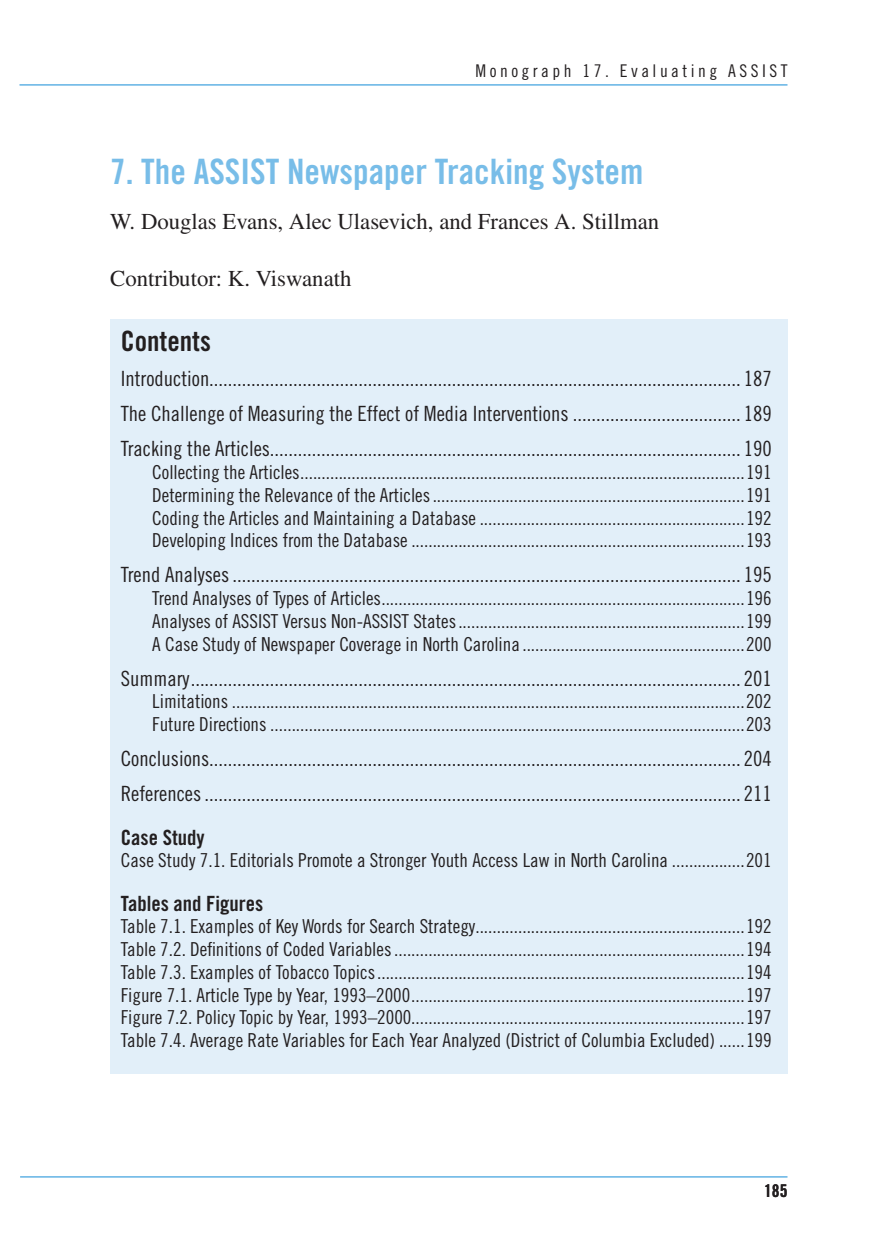
<style>
.page{position:relative;width:882px;height:1260px;background:#fff}
.page>*{position:absolute;margin:0;border:0;box-sizing:border-box;transform-origin:0 0}
.t1{font:35px "Trade Gothic Bold Cond Twenty";color:#78bde8}
.t2{font:28px "Trade Gothic Bold Cond Twenty";color:#231f20}
.t3{font:22.75px "Times";color:#231f20}
.t4{font:21px "Trade Gothic Cond Eighteen";color:#231f20}
.t5{font:21px "Trade Gothic Bold Cond Twenty";color:#231f20}
.t6{font:19.25px "Trade Gothic Cond Eighteen";color:#231f20}
.t7{font:17.5px "Trade Gothic Cond Eighteen";letter-spacing:.2em;color:#231f20}
.t8{font:17.5px "Trade Gothic Bold Cond Twenty";color:#231f20}
</style>
<div class="page">
<div style="left:110px;top:319px;width:678px;height:755px;background:#e2eff9"></div>
<hr style="left:20px;top:1176px;width:768px;height:2px;background:#78bde8">
<hr style="left:20px;top:84px;width:767px;height:2px;background:#78bde8">
<p class="t7" style="left:476px;top:60px;width:313px">Monograph 17. Evaluating ASSIST</p>
<h1 class="t1" style="left:110px;top:151px;width:535px">7. The ASSIST Newspaper Tracking System</h1>
<p class="t3" style="left:110px;top:208px;width:551px">W. Douglas Evans, Alec Ulasevich, and Frances A. Stillman</p>
<p class="t3" style="left:110px;top:265px;width:243px">Contributor: K. Viswanath</p>
<p class="t2" style="left:121px;top:324px;width:92px">Contents</p>
<p class="t4" style="left:121px;top:366px;width:653px">Introduction.................................................................................................................. 187</p>
<p class="t4" style="left:121px;top:401px;width:653px">The Challenge of Measuring the Effect of Media Interventions .................................... 189</p>
<p class="t4" style="left:121px;top:436px;width:653px">Tracking the Articles..................................................................................................... 190</p>
<p class="t6" style="left:152px;top:461px;width:621px">Collecting the Articles........................................................................................................191</p>
<p class="t6" style="left:152px;top:484px;width:621px">Determining the Relevance of the Articles.........................................................................191</p>
<p class="t6" style="left:152px;top:506px;width:621px">Coding the Articles and Maintaining a Database ..............................................................192</p>
<p class="t6" style="left:152px;top:529px;width:621px">Developing Indices from the Database ..............................................................................193</p>
<p class="t4" style="left:121px;top:562px;width:652px">Trend Analyses ............................................................................................................. 195</p>
<p class="t6" style="left:152px;top:587px;width:621px">Trend Analyses of Types of Articles.....................................................................................196</p>
<p class="t6" style="left:152px;top:610px;width:621px">Analyses of ASSIST Versus Non-ASSIST States...................................................................199</p>
<p class="t6" style="left:152px;top:632px;width:621px">A Case Study of Newspaper Coverage in North Carolina ....................................................200</p>
<p class="t4" style="left:121px;top:666px;width:652px">Summary...................................................................................................................... 201</p>
<p class="t6" style="left:152px;top:690px;width:621px">Limitations ........................................................................................................................202</p>
<p class="t6" style="left:152px;top:713px;width:621px">Future Directions ...............................................................................................................203</p>
<p class="t4" style="left:121px;top:746px;width:653px">Conclusions.................................................................................................................. 204</p>
<p class="t4" style="left:121px;top:781px;width:653px">References ................................................................................................................... 211</p>
<p class="t5" style="left:121px;top:824px;width:85px">Case Study</p>
<p class="t6" style="left:121px;top:849px;width:652px">Case Study 7.1. Editorials Promote a Stronger Youth Access Law in North Carolina .................201</p>
<p class="t5" style="left:121px;top:890px;width:144px">Tables and Figures</p>
<p class="t6" style="left:121px;top:915px;width:652px">Table 7.1. Examples of Key Words for Search Strategy...............................................................192</p>
<p class="t6" style="left:121px;top:938px;width:652px">Table 7.2. Definitions of Coded Variables ..................................................................................194</p>
<p class="t6" style="left:121px;top:961px;width:652px">Table 7.3. Examples of Tobacco Topics......................................................................................194</p>
<p class="t6" style="left:121px;top:983px;width:652px">Figure 7.1. Article Type by Year, 1993–2000..............................................................................197</p>
<p class="t6" style="left:121px;top:1006px;width:652px">Figure 7.2. Policy Topic by Year, 1993–2000..............................................................................197</p>
<p class="t6" style="left:121px;top:1029px;width:652px">Table 7.4. Average Rate Variables for Each Year Analyzed (District of Columbia Excluded) ......199</p>
<p class="t8" style="left:764px;top:1180px;width:25px">185</p>
</div>
